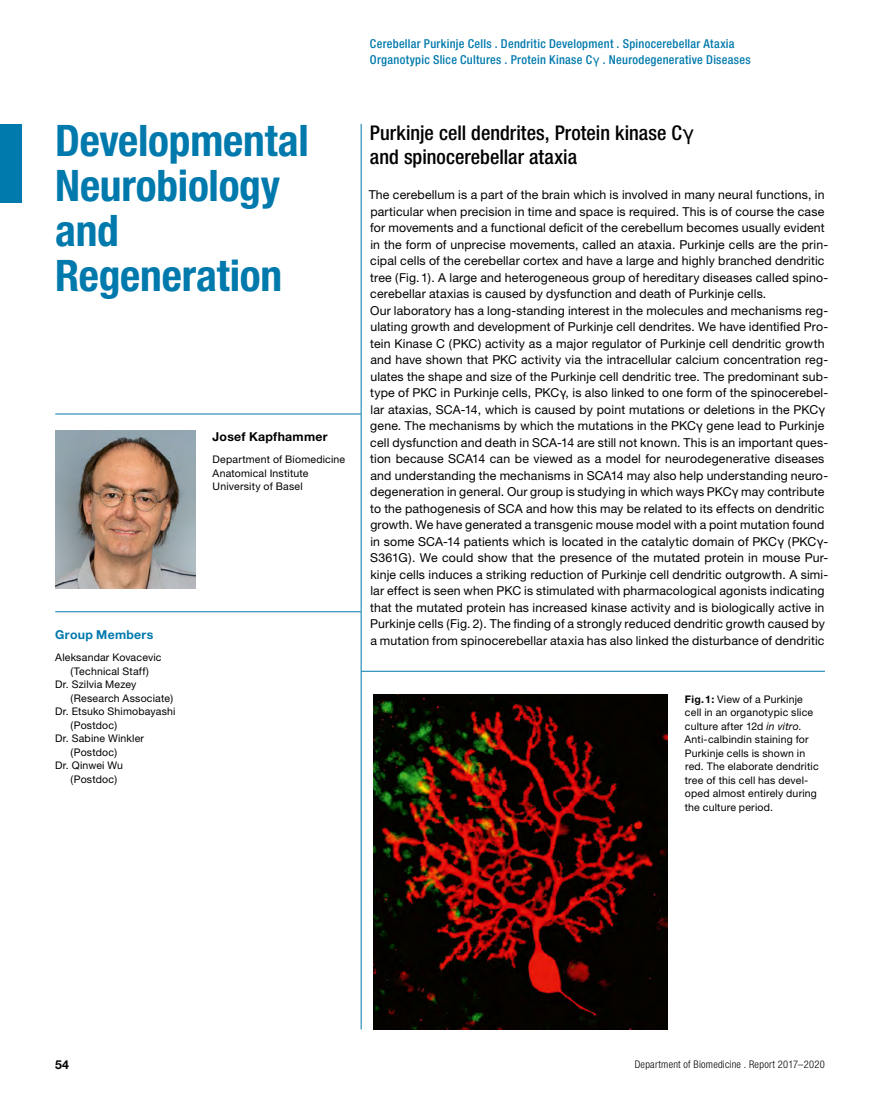
<style>
.page{position:relative;width:893px;height:1106px;background:#fff}
.page>*{position:absolute;margin:0;border:0;box-sizing:border-box;transform-origin:0 0}
.t1{font:700 condensed 43.5px/45px "Helvetica Neue";letter-spacing:-.005em;color:#0079ac}
.t2{font:500 condensed 20.25px/24px "Helvetica Neue";color:#000}
.t3{font:12.3px/16.5px "Helvetica Neue";letter-spacing:.01em;color:#000}
.t4{font:500 condensed 12.3px/16.5px "Helvetica Neue";letter-spacing:.02em;color:#0079ac}
.t5{font:700 12.3px "Helvetica Neue";letter-spacing:.02em;color:#000}
.t6{font:700 12.3px "Helvetica Neue";letter-spacing:.025em;color:#0079ac}
.t7{font:10.5px/13.5px "Helvetica Neue";letter-spacing:.02em;color:#000}
.t8{font:300 condensed 10.5px "Helvetica Neue";letter-spacing:.025em;color:#000}
.s1{font-family:"Helvetica";font-weight:400;font-stretch:normal}
.s2{font-family:"Helvetica"}
.s3{font-weight:700}
.s4{font-style:italic}
</style>
<div class="page">
<img style="left:373px;top:694px;width:295px;height:335px">
<hr style="left:361px;top:124px;width:1px;height:905px;background:#0079ac">
<hr style="left:55px;top:414px;width:306px;height:1px;background:#0079ac">
<div style="left:0;top:124px;width:21px;height:78px;background:#0079ac"></div>
<hr style="left:55px;top:611px;width:306px;height:1px;background:#0079ac">
<img style="left:55px;top:430px;width:141px;height:159px">
<hr style="left:361px;top:671px;width:464px;height:1px;background:#0079ac">
<h1 class="t1" style="left:55px;top:117px;width:255px">Developmental<br>Neurobiology and<br>Regeneration</h1>
<p class="t5" style="left:213px;top:429px;width:116px">Josef Kapfhammer</p>
<p class="t7" style="left:213px;top:452px;width:134px">Department of Biomedicine<br>Anatomical Institute<br>University of Basel</p>
<p class="t6" style="left:55px;top:627px;width:100px">Group Members</p>
<p class="t7" style="left:55px;top:650px;width:108px">Aleksandar Kovacevic</p>
<p class="t7" style="left:71px;top:664px;width:80px">(Technical Staff)</p>
<p class="t7" style="left:55px;top:677px;width:83px">Dr. Szilvia Mezey</p>
<p class="t7" style="left:71px;top:691px;width:104px">(Research Associate)</p>
<p class="t7" style="left:55px;top:704px;width:122px">Dr. Etsuko Shimobayashi</p>
<p class="t7" style="left:71px;top:718px;width:48px">(Postdoc)</p>
<p class="t7" style="left:55px;top:731px;width:90px">Dr. Sabine Winkler</p>
<p class="t7" style="left:71px;top:745px;width:48px">(Postdoc)</p>
<p class="t7" style="left:55px;top:758px;width:69px">Dr. Qinwei Wu</p>
<p class="t7" style="left:71px;top:772px;width:48px">(Postdoc)</p>
<p class="t4" style="left:370px;top:35px;width:382px">Cerebellar Purkinje Cells . Dendritic Development . Spinocerebellar Ataxia<br>Organotypic Slice Cultures . Protein Kinase C<span class="s1">γ</span> . Neurodegenerative Diseases</p>
<h2 class="t2" style="left:370px;top:120px;width:326px">Purkinje cell dendrites, Protein kinase C<span class="s1">γ </span>and spinocerebellar ataxia</h2>
<p class="t3" style="left:369px;top:186px;width:461px">The cerebellum is a part of the brain which is involved in many neural functions, in particular when precision in time and space is required. This is of course the case for movements and a functional deficit of the cerebellum becomes usually evident in the form of unprecise movements, called an ataxia. Purkinje cells are the prin&shy;cipal cells of the cerebellar cortex and have a large and highly branched dendritic tree (Fig.1). A large and heterogeneous group of hereditary diseases called spino&shy;cerebellar ataxias is caused by dysfunction and death of Purkinje cells.<br>Our laboratory has a long-standing interest in the molecules and mechanisms reg&shy;ulating growth and development of Purkinje cell dendrites. We have identified Pro&shy;tein Kinase C (PKC) activity as a major regulator of Purkinje cell dendritic growth and have shown that PKC activity via the intracellular calcium concentration reg&shy;ulates the shape and size of the Purkinje cell dendritic tree. The predominant sub&shy;type of PKC in Purkinje cells, PKC<span class="s2">γ</span>, is also linked to one form of the spinocerebel&shy;lar ataxias, SCA-14, which is caused by point mutations or deletions in the PKC<span class="s2">γ </span>gene. The mechanisms by which the mutations in the PKC<span class="s2">γ</span> gene lead to Purkinje cell dysfunction and death in SCA-14 are still not known. This is an important ques&shy;tion because SCA14 can be viewed as a model for neurodegenerative diseases and understanding the mechanisms in SCA14 may also help understanding neuro&shy;degeneration in general. Our group is studying in which ways PKC<span class="s2">γ</span> may contribute to the pathogenesis of SCA and how this may be related to its effects on dendritic growth. We have generated a transgenic mouse model with a point mutation found in some SCA-14 patients which is located in the catalytic domain of PKC<span class="s2">γ</span> (PKC<span class="s2">γ</span>-S361G). We could show that the presence of the mutated protein in mouse Pur&shy;kinje cells induces a striking reduction of Purkinje cell dendritic outgrowth. A simi&shy;lar effect is seen when PKC is stimulated with pharmacological agonists indicating that the mutated protein has increased kinase activity and is biologically active in Purkinje cells (Fig. 2). The finding of a strongly reduced dendritic growth caused by a mutation from spinocerebellar ataxia has also linked the disturbance of dendritic</p>
<p class="t7" style="left:684px;top:692px;width:136px"><span class="s3">Fig.1:</span> View of a Purkinje cell in an organotypic slice culture after 12d <span class="s4">in vitro</span>.<br>Anti-calbindin staining for<br>Purkinje cells is shown in red. The elaborate dendritic tree of this cell has devel&shy;oped almost entirely during the culture period.</p>
<p class="t5" style="left:55px;top:1057px;width:15px">54</p>
<p class="t8" style="left:635px;top:1058px;width:192px">Department of Biomedicine . Report 2017–2020</p>
</div>
